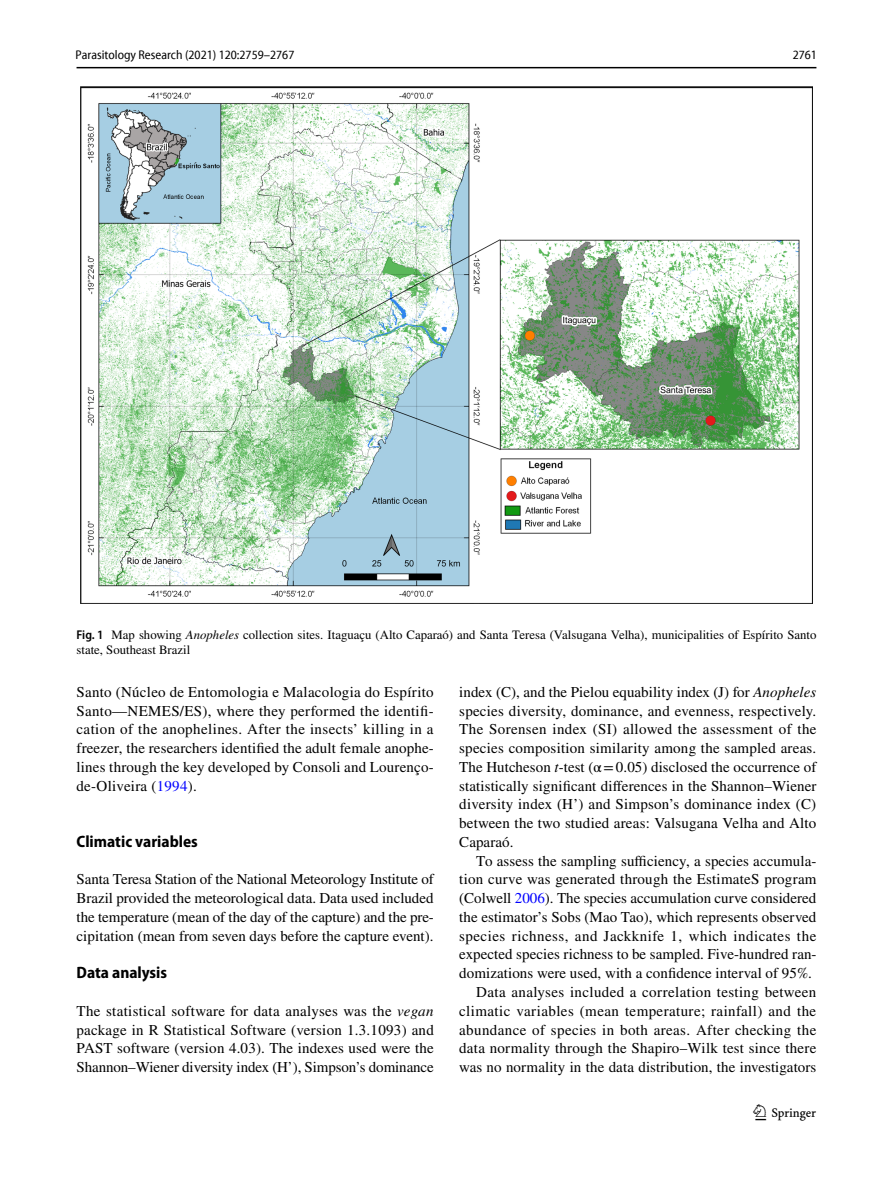
<style>
.page{position:relative;width:893px;height:1187px;background:#fff}
.page>*{position:absolute;margin:0;border:0;box-sizing:border-box;transform-origin:0 0}
.t1{font:22.5px "Springnew Regular 3";color:#000}
.t2{font:700 semi-condensed 16.5px "Myriad Pro";color:#000}
.t3{font:15px/18.8px "STIX";letter-spacing:.005em;color:#000;text-align:justify}
.t4{font:15px "STIX";letter-spacing:.025em;color:#000}
.t5{font:15px "STIX";letter-spacing:.03em;color:#000}
.t6{font:12.75px/15px "STIX";color:#000}
.t7{font:semi-condensed 12.75px "Myriad Pro Unic";color:#000}
.s1{font-family:"Myriad Pro";font-weight:600;font-stretch:semi-condensed}
.s2{font-style:italic}
.s3{color:#00f}
</style>
<div class="page">
<hr style="left:77px;top:67px;width:739px;height:1px;background:#000">
<img style="left:81px;top:87px;width:731px;height:516px">
<p class="t7" style="left:76px;top:50px;width:220px">Parasitology Research (2021) 120:2759–2767</p>
<p class="t7" style="left:793px;top:50px;width:26px">2761</p>
<p class="t6" style="left:77px;top:627px;width:741px"><span class="s1">Fig. 1</span> Map showing <span class="s2">Anopheles</span> collection sites. Itaguaçu (Alto Caparaó) and Santa Teresa (Valsugana Velha), municipalities of Espírito Santo state, Southeast Brazil</p>
<p class="t3" style="left:77px;top:683px;width:359px">Santo (Núcleo de Entomologia e Malacologia do Espírito Santo—NEMES/ES), where they performed the identifi&shy;cation of the anophelines. After the insects’ killing in a freezer, the researchers identified the adult female anophe&shy;lines through the key developed by Consoli and Lourenço&shy;de-Oliveira (<span class="s3">1994</span>).</p>
<p class="t2" style="left:77px;top:832px;width:123px">Climatic variables</p>
<p class="t3" style="left:77px;top:871px;width:359px">Santa Teresa Station of the National Meteorology Institute of Brazil provided the meteorological data. Data used included the temperature (mean of the day of the capture) and the pre&shy;cipitation (mean from seven days before the capture event).</p>
<p class="t2" style="left:77px;top:963px;width:92px">Data analysis</p>
<p class="t3" style="left:77px;top:1002px;width:359px">The statistical software for data analyses was the <span class="s2">vegan </span>package in R Statistical Software (version 1.3.1093) and PAST software (version 4.03). The indexes used were the Shannon–Wiener diversity index (H’), Simpson’s dominance</p>
<p class="t3" style="left:459px;top:683px;width:359px">index (C), and the Pielou equability index (J) for <span class="s2">Anopheles </span>species diversity, dominance, and evenness, respectively.<br>The Sorensen index (SI) allowed the assessment of the species composition similarity among the sampled areas.<br>The Hutcheson <span class="s2">t</span>-test (α=0.05) disclosed the occurrence of statistically significant differences in the Shannon–Wiener diversity index (H’) and Simpson’s dominance index (C) between the two studied areas: Valsugana Velha and Alto Caparaó.</p>
<p class="t3" style="left:476px;top:852px;width:342px">To assess the sampling sufficiency, a species accumula-</p>
<p class="t3" style="left:459px;top:871px;width:359px">tion curve was generated through the EstimateS program</p>
<p class="t3" style="left:459px;top:889px;width:358px">(Colwell <span class="s3">2006</span>). The species accumulation curve considered</p>
<p class="t3" style="left:459px;top:908px;width:359px">the estimator’s Sobs (Mao Tao), which represents observed</p>
<p class="t5" style="left:459px;top:925px;width:359px">species richness, and Jackknife 1, which indicates the</p>
<p class="t3" style="left:459px;top:946px;width:359px">expected species richness to be sampled. Five-hundred ran-</p>
<p class="t3" style="left:459px;top:964px;width:354px">domizations were used, with a confidence interval of 95%.</p>
<p class="t4" style="left:476px;top:981px;width:342px">Data analyses included a correlation testing between</p>
<p class="t4" style="left:459px;top:1000px;width:358px">climatic variables (mean temperature; rainfall) and the</p>
<p class="t4" style="left:459px;top:1019px;width:359px">abundance of species in both areas. After checking the</p>
<p class="t3" style="left:459px;top:1039px;width:359px">data normality through the Shapiro–Wilk test since there</p>
<p class="t3" style="left:459px;top:1058px;width:359px">was no normality in the data distribution, the investigators</p>
<h1 class="t1" style="left:755px;top:1104px;width:62px">1 3</h1>
</div>
